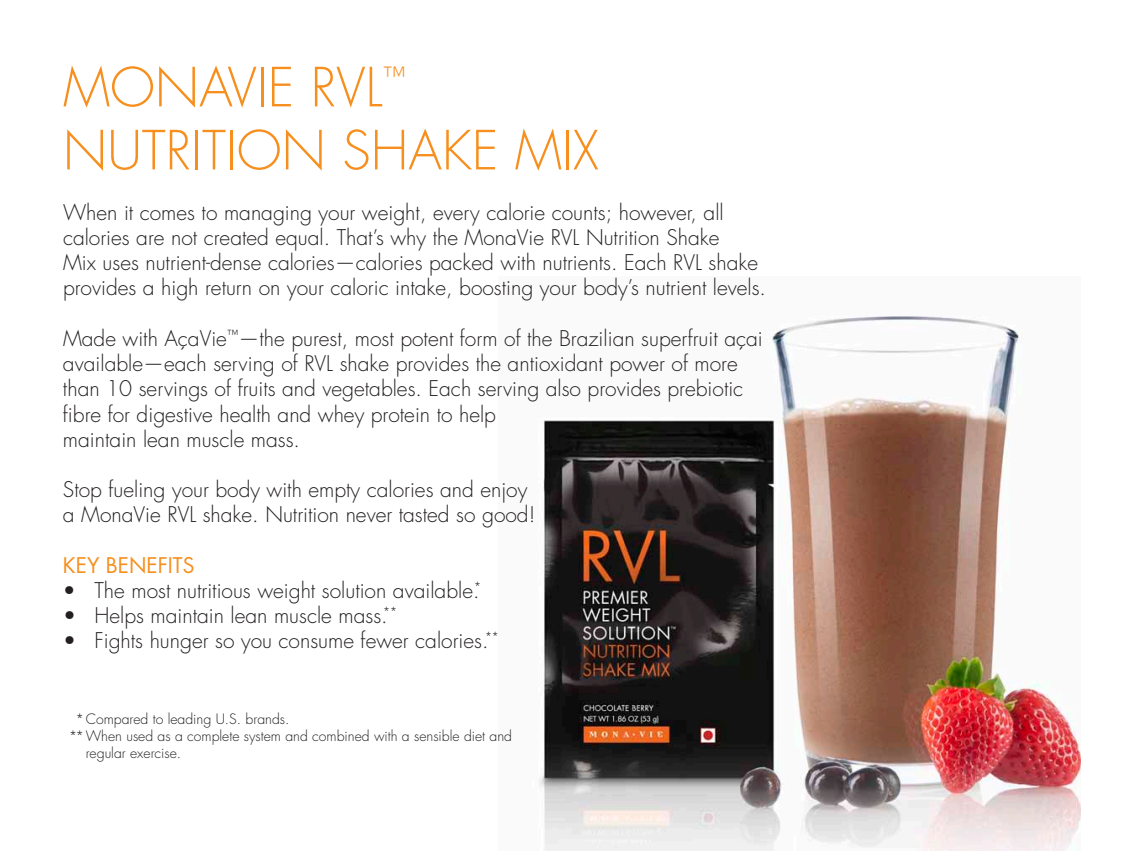
<style>
.page{position:relative;width:1134px;height:851px;background:#fff}
.page>*{position:absolute;margin:0;border:0;box-sizing:border-box;transform-origin:0 0}
.t1{font:300 52.5px/63px "Futura Std";color:#f78f1e}
.t2{font:300 21px/25.2px "Futura Std";color:#231f20}
.t3{font:21px "Futura Std";color:#f78f1e}
.t4{font:300 14px "Futura Std";color:#231f20}
</style>
<div class="page">
<img style="left:539px;top:316px;width:541px;height:534px">
<h1 class="t1" style="left:63px;top:57px;width:344px">MonaVi e RVL<sup>™<br></sup>Nutriti</h1>
<h1 class="t1" style="left:237px;top:120px;width:363px">on Shake Mix</h1>
<p class="t2" style="left:63px;top:200px;width:705px">When it comes to managing your weight, every calorie counts; however, all calories are not created equal. That’s why the MonaVie RVL N utrition Shake<br>Mix uses nutrient-dense calories—calories packed with nutrients. Each RVL shake provides a high return on your caloric intake, boosting your body’s nutrient levels.</p>
<p class="t2" style="left:63px;top:326px;width:701px">Made with AçaVie<sup>™</sup>—the purest, most potent form of the Brazilian superfruit açai available—each serving of RVL shake provides the antioxidant power of more than 10 servings of fruits and vegetables. Each serving also provides prebiotic fibre for digestive health and whey protein to help<br>maintain lean muscle mass.</p>
<p class="t2" style="left:63px;top:477px;width:474px">Stop fueling your body with empty calories and enjoy a MonaVie RVL shake. N utrition never tasted so good!</p>
<p class="t3" style="left:63px;top:551px;width:133px">KEY BENEFITS</p>
<p class="t2" style="left:63px;top:578px;width:420px">• The most nutritious weight solution available.<sup>*</sup></p>
<p class="t2" style="left:63px;top:603px;width:336px">• Helps maintain lean muscle mass.<sup>**</sup></p>
<p class="t2" style="left:63px;top:628px;width:438px">• Fights hunger so you consume fewer calories.<sup>**</sup></p>
<p class="t4" style="left:75px;top:710px;width:216px">*Compared to leading U.S. brands.</p>
<p class="t4" style="left:69px;top:727px;width:445px">**When used as a complete system and combined with a sensible diet and</p>
<p class="t4" style="left:86px;top:744px;width:97px">regular exercise.</p>
</div>
